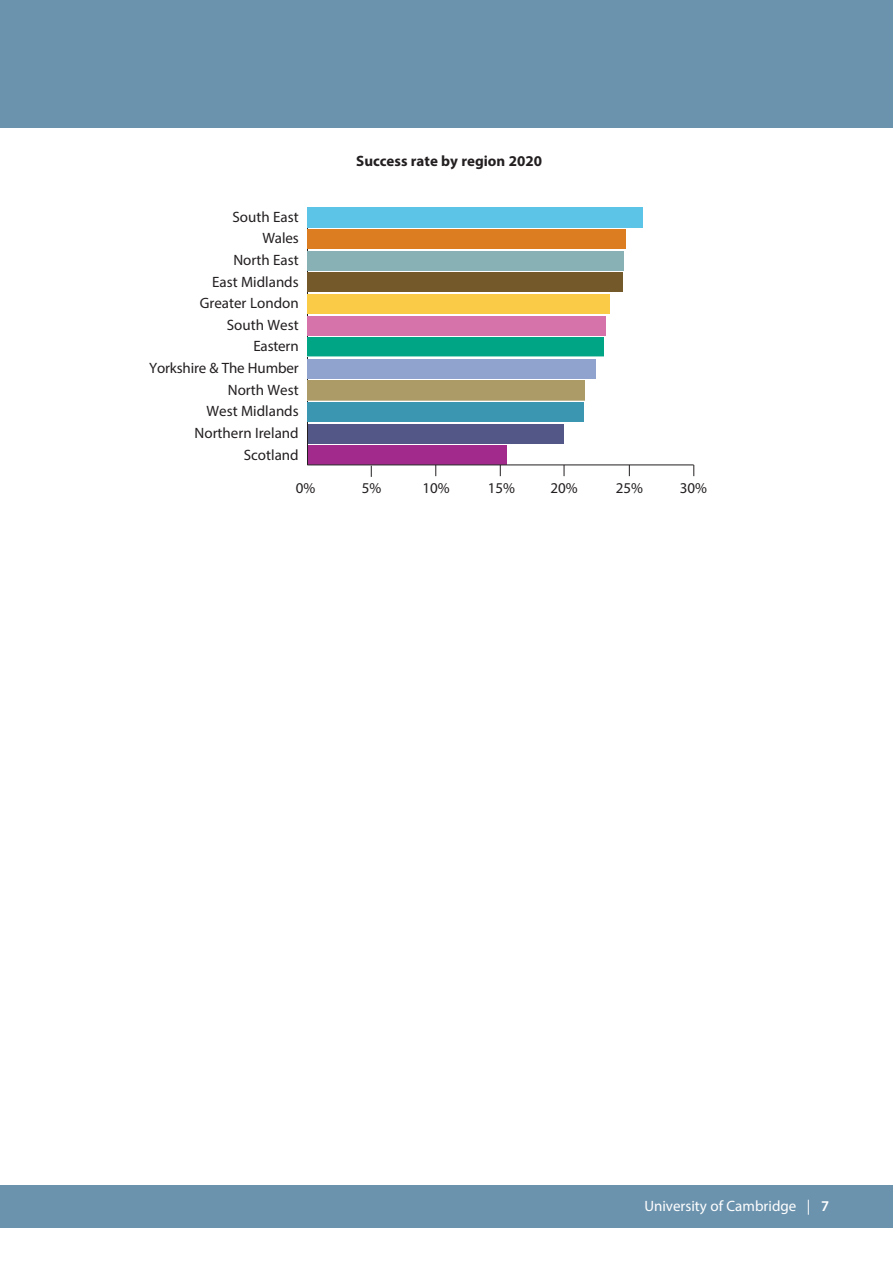
<style>
.page{position:relative;width:893px;height:1263px;background:#fff}
.page>*{position:absolute;margin:0;border:0;box-sizing:border-box;transform-origin:0 0}
.t1{font:15px/21.6px "Myriad Pro";color:#231f20;text-align:right}
.t2{font:15px "Myriad Pro";color:#fff}
.t3{font:700 15px "Myriad Pro";color:#231f20}
.s1{font-weight:600}
</style>
<div class="page">
<div style="left:0;top:1185px;width:893px;height:43px;background:#6c93ae"></div>
<div style="left:0;top:0;width:893px;height:128px;background:#6c93ae"></div>
<hr style="left:307px;top:465px;width:387px;height:1px;background:#231f20">
<svg style="left:307px;top:208px;width:335px;height:269px"></svg>
<p class="t1" style="left:149px;top:207px;width:151px">South East<br>Wales<br>North East<br>East Midlands<br>Greater London<br>South West<br>Eastern<br>Yorkshire &amp; The Humber<br>North West<br>West Midlands<br>Northern Ireland<br>Scotland</p>
<p class="t3" style="left:356px;top:155px;width:187px">Success rate by region 2020</p>
<p class="t1" style="left:296px;top:479px;width:21px">0%</p>
<p class="t1" style="left:362px;top:479px;width:21px">5%</p>
<p class="t1" style="left:422px;top:479px;width:29px">10%</p>
<p class="t1" style="left:488px;top:479px;width:29px">15%</p>
<p class="t1" style="left:550px;top:479px;width:29px">20%</p>
<p class="t1" style="left:616px;top:479px;width:29px">25%</p>
<p class="t1" style="left:680px;top:479px;width:29px">30%</p>
<p class="t2" style="left:644px;top:1200px;width:186px">University of Cambridge | <span class="s1">7</span></p>
</div>
